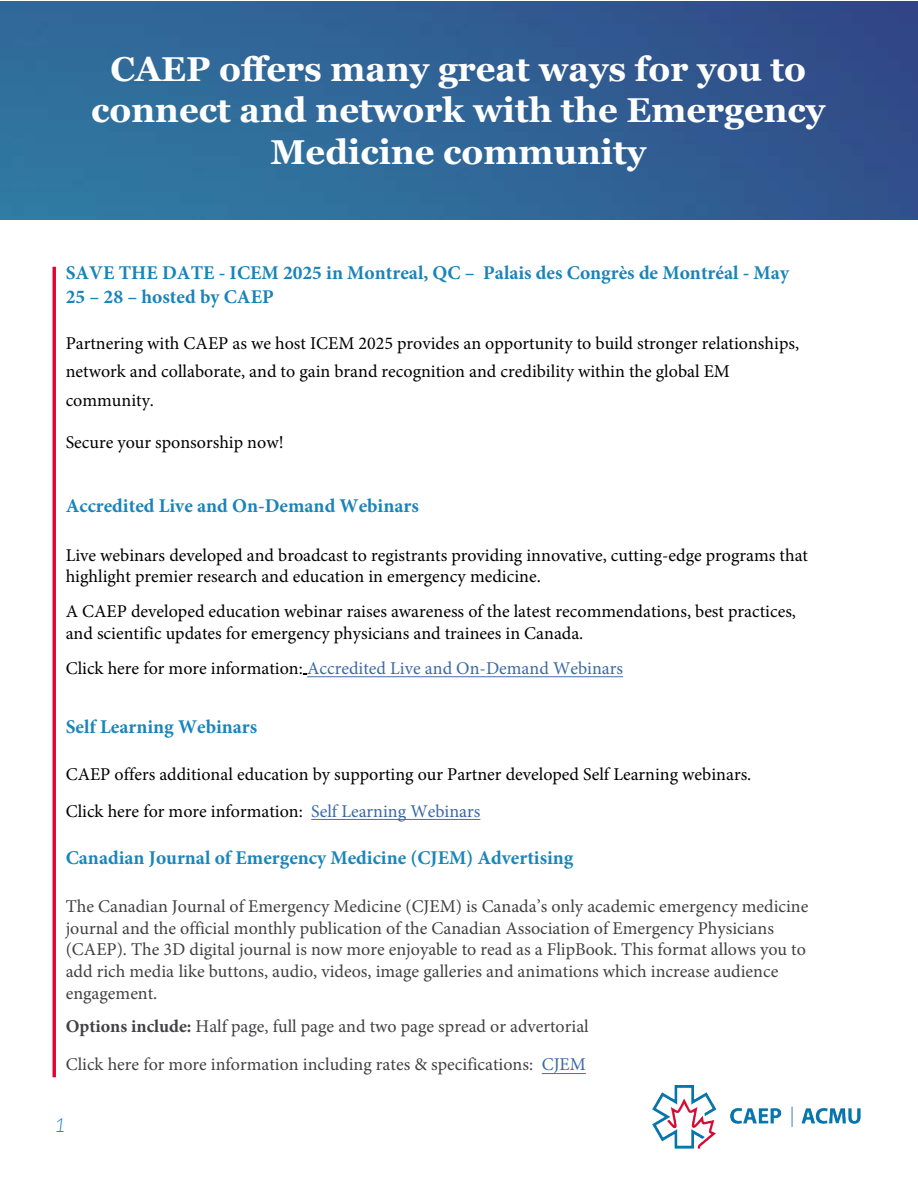
<style>
.page{position:relative;width:918px;height:1188px;background:#fff}
.page>*{position:absolute;margin:0;border:0;box-sizing:border-box;transform-origin:0 0}
.t1{font:700 34.5px/41.4px "Georgia";color:#fff;text-align:center}
.t2{font:700 19.5px/23.4px "Minion Pro";color:#1984b9}
.t3{font:700 19.5px "Minion Pro";color:#1a85ba}
.t4{font:italic 300 19.5px "Lato";color:#1a85ba}
.t5{font:18px/28.3px "Minion Pro";color:#000}
.t6{font:18px/21.6px "Minion Pro";color:#414042}
.t7{font:18px "Minion Pro";color:#3a68a5}
.s1{color:#000}
.s2{color:#3a68a5}
.s3{font-weight:700}
</style>
<div class="page">
<img style="left:1px;top:1px;width:917px;height:218px">
<hr style="left:311px;top:819px;width:169px;height:1px;background:#3a68a5">
<hr style="left:307px;top:676px;width:316px;height:1px;background:#3a68a5">
<hr style="left:542px;top:1073px;width:44px;height:1px;background:#3a68a5">
<svg style="left:52px;top:267px;width:4px;height:810px;background:#e3274c"></svg>
<img style="left:652px;top:1085px;width:209px;height:64px">
<h1 class="t1" style="left:91px;top:48px;width:736px">CAEP offers many great ways for you to connect and network with the Emergency<br>Medicine community</h1>
<p class="t2" style="left:66px;top:261px;width:725px">SAVE THE DATE - ICEM 2025 in Montreal, QC – Palais des Congrès de Montréal - May<br>25 – 28 – hosted by CAEP</p>
<p class="t5" style="left:66px;top:329px;width:735px">Partnering with CAEP as we host ICEM 2025 provides an opportunity to build stronger relationships, network and collaborate, and to gain brand recognition and credibility within the global EM community.</p>
<p class="t5" style="left:66px;top:428px;width:219px">Secure your sponsorship now!</p>
<p class="t2" style="left:66px;top:494px;width:355px">Accredited Live and On-Demand Webinars</p>
<p class="t5" style="left:66px;top:544px;width:744px;line-height:21.6px">Live webinars developed and broadcast to registrants providing innovative, cutting-edge programs that highlight premier research and education in emergency medicine.</p>
<p class="t5" style="left:66px;top:601px;width:732px;line-height:21.6px">A CAEP developed education webinar raises awareness of the latest recommendations, best practices, and scientific updates for emergency physicians and trainees in Canada.</p>
<p class="t7" style="left:66px;top:656px;width:559px"><span class="s1">Click here for more information:</span> Accredited Live and On-Demand Webinars</p>
<p class="t3" style="left:66px;top:715px;width:193px">Self Learning Webinars</p>
<p class="t5" style="left:66px;top:757px;width:687px;line-height:36.3px">CAEP offers additional education by supporting our Partner developed Self Learning webinars.<br>Click here for more information: <span class="s2">Self Learning Webinars</span></p>
<p class="t3" style="left:66px;top:846px;width:509px">Canadian Journal of Emergency Medicine (CJEM) Advertising</p>
<p class="t6" style="left:66px;top:896px;width:744px">The Canadian Journal of Emergency Medicine (CJEM) is Canada’s only academic emergency medicine journal and the official monthly publication of the Canadian Association of Emergency Physicians (CAEP). The 3D digital journal is now more enjoyable to read as a FlipBook. This format allows you to add rich media like buttons, audio, videos, image galleries and animations which increase audience engagement.</p>
<p class="t6" style="left:66px;top:1008px;width:525px;line-height:37.5px"><span class="s3">Options include:</span> Half page, full page and two page spread or advertorial<br>Click here for more information including rates &amp; specifications: <span class="s2">CJEM</span></p>
<p class="t4" style="left:54px;top:1115px;width:13px">1</p>
</div>
